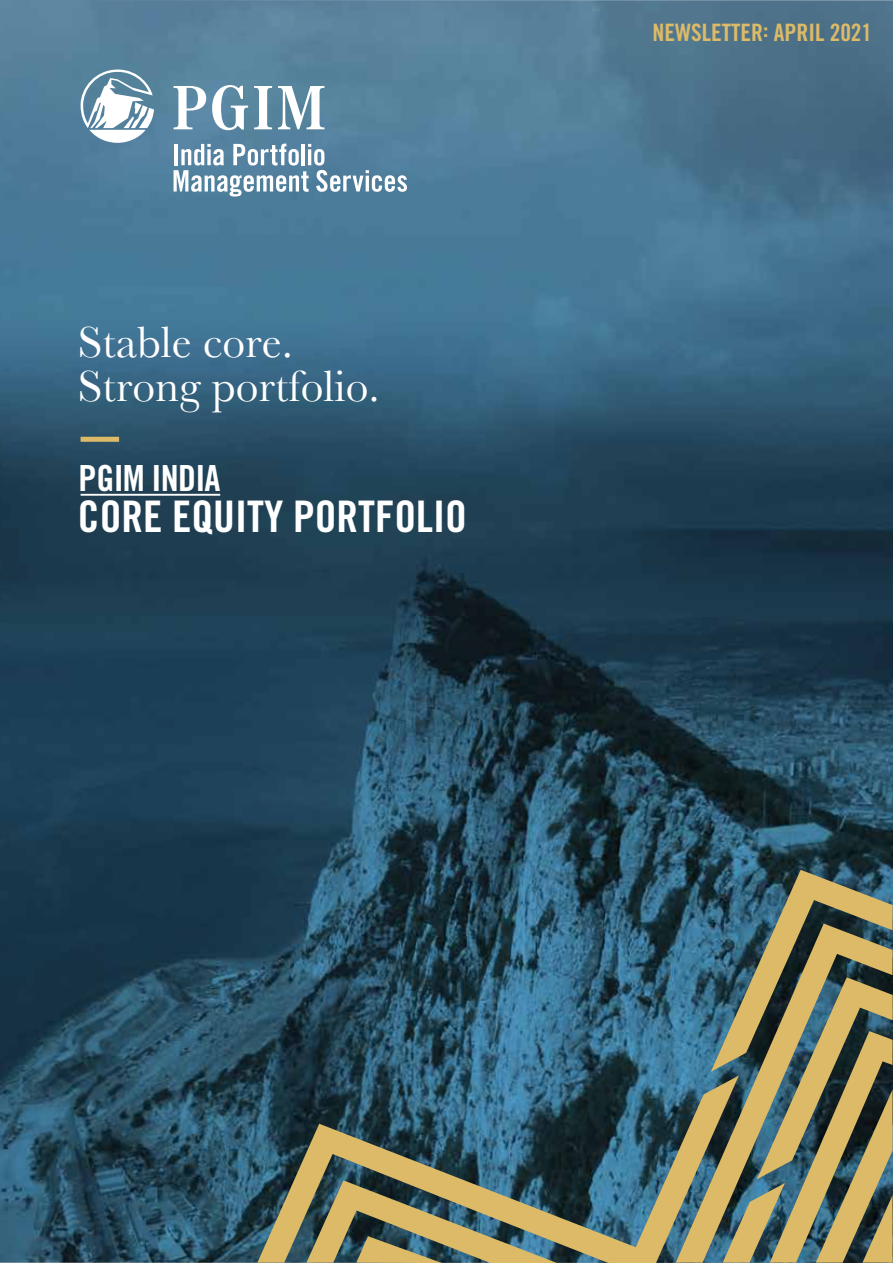
<style>
.page{position:relative;width:893px;height:1263px;background:#fff}
.page>*{position:absolute;margin:0;border:0;box-sizing:border-box;transform-origin:0 0}
.t1{font:45.45px/43.5px "Baskerville";color:#fff}
.t2{font:700 condensed 43.5px "Prudential Modern";color:#fff}
.t3{font:700 condensed 36px "Prudential Modern";letter-spacing:-.02em;color:#fff}
.t4{font:700 condensed 24px "Prudential Modern";color:#ddba68}
</style>
<div class="page">
<img style="left:0;top:0;width:893px;height:1263px">
<svg style="left:81px;top:70px;width:73px;height:73px"></svg>
<svg style="left:174px;top:86px;width:32px;height:43px"></svg>
<svg style="left:212px;top:85px;width:36px;height:45px"></svg>
<svg style="left:254px;top:86px;width:18px;height:43px"></svg>
<svg style="left:278px;top:86px;width:46px;height:43px"></svg>
<svg style="left:174px;top:144px;width:233px;height:53px"></svg>
<svg style="left:257px;top:1075px;width:482px;height:188px;background:#466163"></svg>
<svg style="left:306px;top:1180px;width:251px;height:83px;background:#858461"></svg>
<svg style="left:676px;top:923px;width:35px;height:339px;background:#678482"></svg>
<svg style="left:711px;top:870px;width:182px;height:392px;background:#7e7e5f"></svg>
<div style="left:81px;top:437px;width:38px;height:5px;background:#ddba68"></div>
<hr style="left:81px;top:494px;width:139px;height:2px;background:#fff">
<p class="t1" style="left:78px;top:320px;width:303px">Stable core.<br>Strong portfolio.</p>
<p class="t3" style="left:78px;top:456px;width:144px">PGIM INDIA</p>
<p class="t2" style="left:78px;top:490px;width:391px">CORE EQUITY PORTFOLIO</p>
<p class="t4" style="left:652px;top:18px;width:221px">NEWSLETTER: APRIL 2021</p>
</div>
